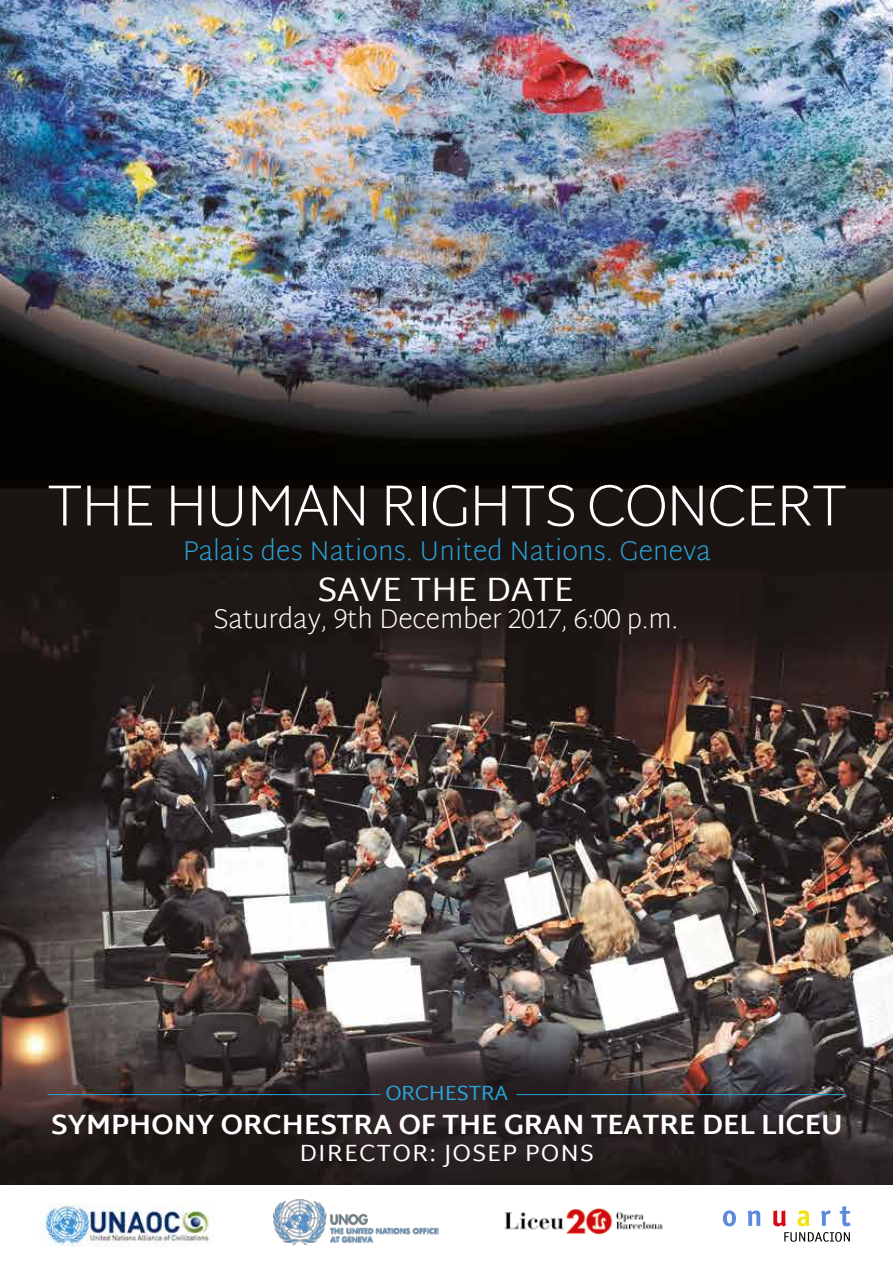
<style>
.page{position:relative;width:893px;height:1263px;background:#fff}
.page>*{position:absolute;margin:0;border:0;box-sizing:border-box;transform-origin:0 0}
.t1{font:200 58.5px "Martel Sans";letter-spacing:-.05em;color:#fff}
.t2{font:34.5px "Martel Sans";letter-spacing:-.01em;color:#fff}
.t3{font:700 28.5px "Martel Sans";letter-spacing:-.02em;color:#fff}
.t4{font:200 27px "Martel Sans";color:#29a3da}
.t5{font:200 27px "Martel Sans";letter-spacing:-.01em;color:#fff}
.t6{font:24px "Martel Sans";letter-spacing:.04em;color:#fff}
.t7{font:21px "Martel Sans";letter-spacing:-.025em;color:#29a2d9}
</style>
<div class="page">
<img style="left:40px;top:1203px;width:172px;height:43px">
<img style="left:0;top:0;width:893px;height:1185px">
<svg style="left:723px;top:1210px;width:13px;height:16px"></svg>
<svg style="left:748px;top:1210px;width:12px;height:16px"></svg>
<svg style="left:773px;top:1210px;width:13px;height:16px"></svg>
<svg style="left:797px;top:1210px;width:13px;height:16px"></svg>
<svg style="left:821px;top:1210px;width:10px;height:16px"></svg>
<svg style="left:840px;top:1206px;width:10px;height:20px"></svg>
<svg style="left:784px;top:1232px;width:66px;height:10px"></svg>
<hr style="left:517px;top:1094px;width:328px;height:1px;background:#29a2d9">
<hr style="left:48px;top:1094px;width:332px;height:1px;background:#29a2d9">
<img style="left:272px;top:1199px;width:167px;height:47px">
<img style="left:504px;top:1208px;width:159px;height:27px">
<h1 class="t1" style="left:46px;top:465px;width:803px">THE HUMAN RIGHTS CONCERT</h1>
<p class="t4" style="left:183px;top:532px;width:529px">Palais des Nations. United Nations. Geneva</p>
<p class="t2" style="left:317px;top:569px;width:258px">SAVE THE DATE</p>
<p class="t5" style="left:213px;top:600px;width:466px">Saturday, 9th December 2017, 6:00 p.m.</p>
<p class="t7" style="left:385px;top:1080px;width:124px">ORCHESTRA</p>
<p class="t3" style="left:51px;top:1108px;width:793px">SYMPHONY ORCHESTRA OF THE GRAN TEATRE DEL LICEU</p>
<p class="t6" style="left:300px;top:1139px;width:296px">DIRECTOR: JOSEP PONS</p>
</div>
